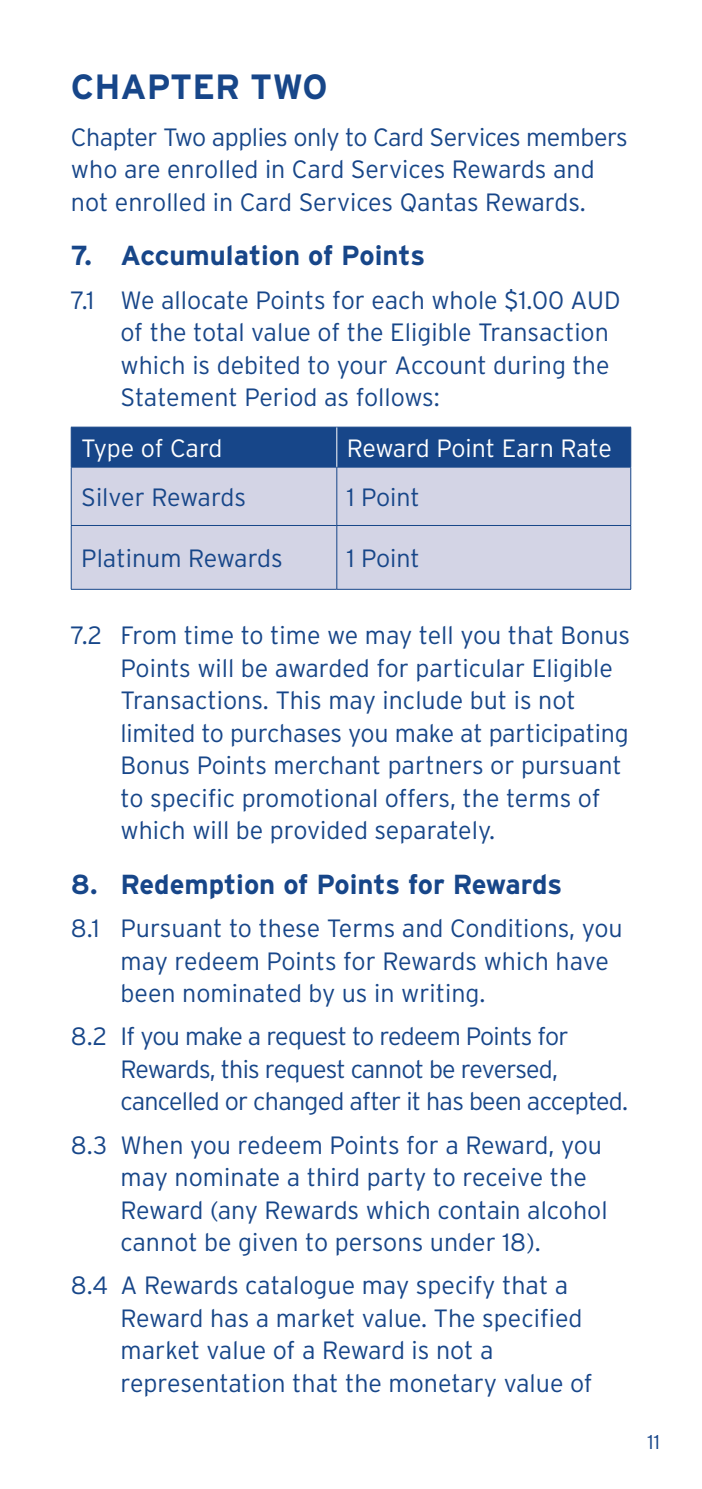
<style>
.page{position:relative;width:702px;height:1489px;background:#fff}
.page>*{position:absolute;margin:0;border:0;box-sizing:border-box;transform-origin:0 0}
.Heading_1{font:700 35px "Interstate";color:#174689}
.Heading_3{font:700 27.5px "Interstate";color:#174689}
.Bullet{font:300 25px/32.5px "Interstate";color:#174689}
.body_text{font:300 25px/32.5px "Interstate";letter-spacing:-.01em;color:#174689}
.Bullet-2{font:300 25px/32.5px "Interstate";letter-spacing:-.03em;color:#174689}
.body_text-2{font:300 25px "Interstate";letter-spacing:-.01em;color:#fff}
.t1{font:300 20px "Interstate";color:#174689}
</style>
<div class="page">
<div style="left:72px;top:427px;width:558px;height:39px;background:#174689"></div>
<div style="left:72px;top:467px;width:558px;height:122px;background:#d3d4e5"></div>
<hr style="left:71px;top:426px;width:266px;height:1px;background:#174689">
<hr style="left:71px;top:427px;width:1px;height:40px;background:#174689">
<hr style="left:337px;top:426px;width:294px;height:1px;background:#174689">
<hr style="left:630px;top:427px;width:1px;height:40px;background:#174689">
<hr style="left:71px;top:466px;width:266px;height:1px;background:#174689">
<hr style="left:71px;top:467px;width:1px;height:58px;background:#174689">
<hr style="left:337px;top:466px;width:294px;height:1px;background:#174689">
<hr style="left:336px;top:467px;width:1px;height:58px;background:#174689">
<hr style="left:630px;top:467px;width:1px;height:58px;background:#174689">
<hr style="left:71px;top:525px;width:266px;height:1px;background:#174689">
<hr style="left:71px;top:526px;width:1px;height:63px;background:#174689">
<hr style="left:337px;top:525px;width:294px;height:1px;background:#174689">
<hr style="left:336px;top:526px;width:1px;height:63px;background:#174689">
<hr style="left:630px;top:526px;width:1px;height:63px;background:#174689">
<hr style="left:71px;top:589px;width:266px;height:1px;background:#174689">
<hr style="left:337px;top:589px;width:294px;height:1px;background:#174689">
<hr style="left:336px;top:427px;width:1px;height:40px;background:#fff">
<p class="Heading_1" style="left:71px;top:65px;width:258px">CHAPTER TWO</p>
<p class="body_text" style="left:71px;top:120px;width:558px">Chapter Two applies only to Card Services members who are enrolled in Card Services Rewards and not enrolled in Card Services Qantas Rewards.</p>
<p class="Heading_3" style="left:71px;top:239px;width:356px">7. Accumulation of Points</p>
<p class="Bullet" style="left:120px;top:283px;width:501px;text-indent:-50px">7.1 We allocate Points for each whole $1.00 AUD of the total value of the Eligible Transaction which is debited to your Account during the Statement Period as follows:</p>
<p class="body_text-2" style="left:81px;top:433px;width:143px">Type of Card</p>
<p class="body_text-2" style="left:347px;top:433px;width:266px">Reward Point Earn Rate</p>
<p class="body_text" style="left:81px;top:481px;width:166px">Silver Rewards</p>
<p class="body_text" style="left:347px;top:481px;width:75px">1 Point</p>
<p class="body_text" style="left:81px;top:542px;width:203px">Platinum Rewards</p>
<p class="body_text" style="left:347px;top:542px;width:75px">1 Point</p>
<p class="Bullet" style="left:120px;top:618px;width:511px;text-indent:-50px">7.2 From time to time we may tell you that Bonus Points will be awarded for particular Eligible Transactions. This may include but is not limited to purchases you make at participating Bonus Points merchant partners or pursuant to specific promotional offers, the terms of which will be provided separately.</p>
<p class="Heading_3" style="left:71px;top:867px;width:493px">8. Redemption of Points for Rewards</p>
<p class="Bullet" style="left:120px;top:911px;width:503px;text-indent:-50px">8.1 Pursuant to these Terms and Conditions, you may redeem Points for Rewards which have been nominated by us in writing.</p>
<p class="Bullet-2" style="left:120px;top:1020px;width:509px;text-indent:-50px">8.2 If you make a request to redeem Points for<br>Rewards, this request cannot be reversed, cancelled or changed after it has been accepted.</p>
<p class="Bullet" style="left:120px;top:1128px;width:488px;text-indent:-50px">8.3 When you redeem Points for a Reward, you may nominate a third party to receive the Reward (any Rewards which contain alcohol cannot be given to persons under 18).</p>
<p class="Bullet" style="left:120px;top:1268px;width:473px;text-indent:-50px">8.4 A Rewards catalogue may specify that a Reward has a market value. The specified market value of a Reward is not a representation that the monetary value of</p>
<p class="t1" style="left:647px;top:1429px;width:14px">11</p>
</div>
